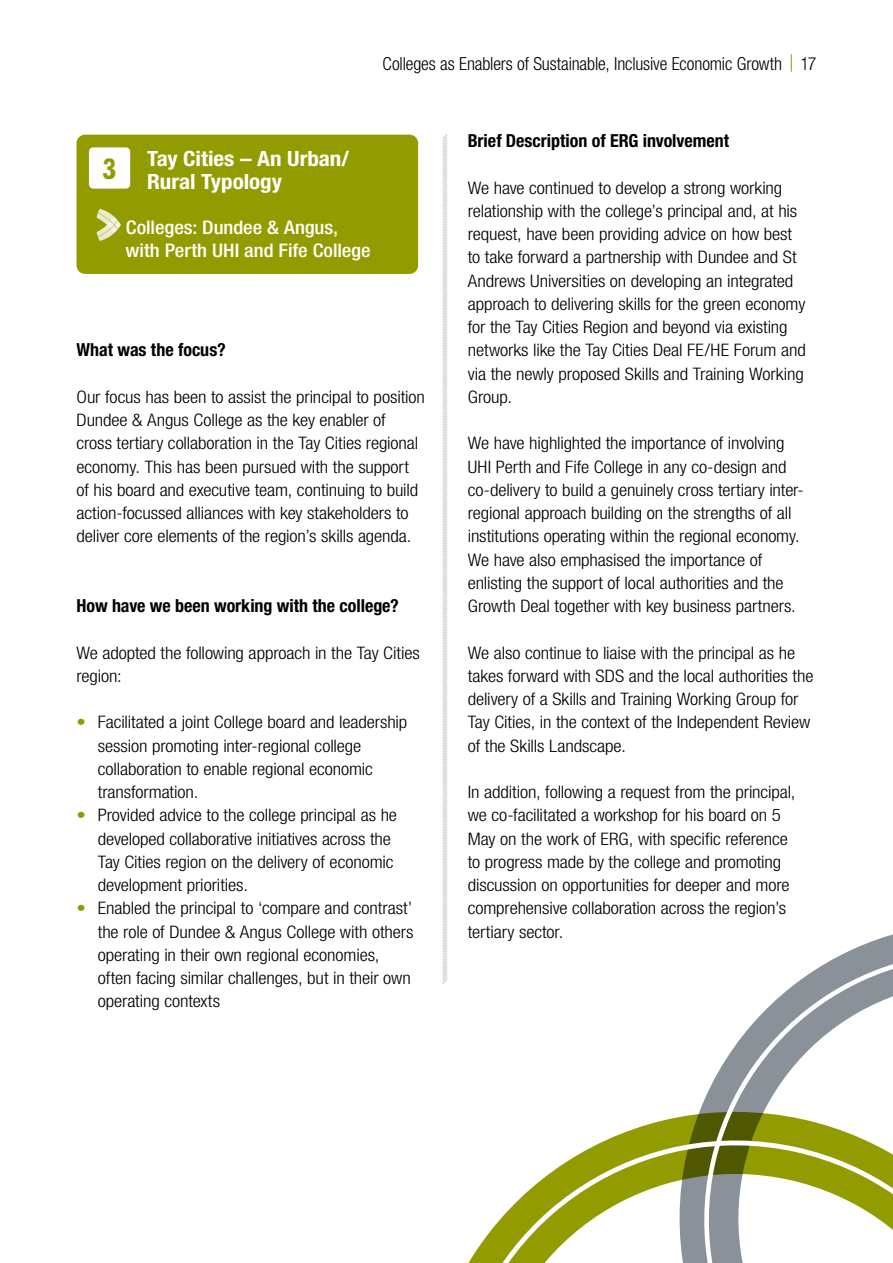
<style>
.page{position:relative;width:893px;height:1263px;background:#fff}
.page>*{position:absolute;margin:0;border:0;box-sizing:border-box;transform-origin:0 0}
.t1{font:700 condensed 28.65px "Futura BT";color:#929c00;scale:1.1 1}
.t2{font:700 condensed 21px/23.2px "Helvetica Neue LT Std";color:#fff;scale:1.1 1}
.t3{font:500 condensed 18.75px/23.2px "Helvetica Neue LT Std";letter-spacing:-.005em;color:#fff;scale:1.1 1}
.t4{font:700 condensed 18px "Helvetica Neue LT Std";color:#000}
.t5{font:300 condensed 18px "Helvetica Neue LT Std";letter-spacing:-.01em;color:#000}
.t6{font:300 condensed 17.25px/23.2px "Helvetica Neue LT Std";letter-spacing:-.005em;color:#000;scale:1.1 1}
.s1{font-weight:500;color:#929c00}
</style>
<div class="page">
<svg style="left:791px;top:54px;width:1px;height:17px"></svg>
<div style="left:77px;top:135px;width:341px;height:139px;background:#929c00;border-radius:9px"></div>
<svg style="left:97px;top:209px;width:24px;height:32px"></svg>
<div style="left:89px;top:147px;width:41px;height:42px;background:#fff;border-radius:4px"></div>
<svg style="left:442px;top:134px;width:6px;height:850px"></svg>
<svg style="left:468px;top:1117px;width:208px;height:146px"></svg>
<svg style="left:676px;top:934px;width:217px;height:329px"></svg>
<p class="t5" style="left:383px;top:53px;width:435px">Colleges as Enablers of Sustainable, Inclusive Economic Growth 17</p>
<h1 class="t1" style="left:103px;top:151px;width:14px">3</h1>
<p class="t2" style="left:147px;top:147px;width:185px">Tay Cities – An Urban/<br>Rural Typology</p>
<p class="t3" style="left:125px;top:215px;width:224px">Colleges: Dundee &amp; Angus, with Perth UHI and Fife College</p>
<p class="t4" style="left:77px;top:339px;width:151px">What was the focus?</p>
<p class="t6" style="left:77px;top:385px;width:318px">Our focus has been to assist the principal to position Dundee &amp; Angus College as the key enabler of cross tertiary collaboration in the Tay Cities regional economy. This has been pursued with the support of his board and executive team, continuing to build action-focussed alliances with key stakeholders to deliver core elements of the region’s skills agenda.</p>
<p class="t4" style="left:77px;top:595px;width:324px">How have we been working with the college?</p>
<p class="t6" style="left:77px;top:641px;width:314px">We adopted the following approach in the Tay Cities region:</p>
<p class="t6" style="left:98px;top:710px;width:283px;text-indent:-21px"><span class="s1">•</span> Facilitated a joint College board and leadership session promoting inter-regional college collaboration to enable regional economic transformation.</p>
<p class="t6" style="left:98px;top:803px;width:274px;text-indent:-21px"><span class="s1">•</span> Provided advice to the college principal as he developed collaborative initiatives across the Tay Cities region on the delivery of economic development priorities.</p>
<p class="t6" style="left:98px;top:896px;width:289px;text-indent:-21px"><span class="s1">•</span> Enabled the principal to ‘compare and contrast’ the role of Dundee &amp; Angus College with others operating in their own regional economies, often facing similar challenges, but in their own operating contexts</p>
<p class="t4" style="left:468px;top:130px;width:263px">Brief Description of ERG involvement</p>
<p class="t6" style="left:468px;top:176px;width:309px">We have continued to develop a strong working relationship with the college’s principal and, at his request, have been providing advice on how best to take forward a partnership with Dundee and St Andrews Universities on developing an integrated approach to delivering skills for the green economy for the Tay Cities Region and beyond via existing networks like the Tay Cities Deal FE/HE Forum and via the newly proposed Skills and Training Working Group.</p>
<p class="t6" style="left:468px;top:431px;width:307px">We have highlighted the importance of involving UHI Perth and Fife College in any co-design and co-delivery to build a genuinely cross tertiary inter&shy;regional approach building on the strengths of all institutions operating within the regional economy.<br>We have also emphasised the importance of enlisting the support of local authorities and the Growth Deal together with key business partners.</p>
<p class="t6" style="left:468px;top:641px;width:316px">We also continue to liaise with the principal as he takes forward with SDS and the local authorities the delivery of a Skills and Training Working Group for Tay Cities, in the context of the Independent Review of the Skills Landscape.</p>
<p class="t6" style="left:468px;top:780px;width:299px">In addition, following a request from the principal, we co-facilitated a workshop for his board on 5<br>May on the work of ERG, with specific reference to progress made by the college and promoting discussion on opportunities for deeper and more comprehensive collaboration across the region’s tertiary sector.</p>
</div>
